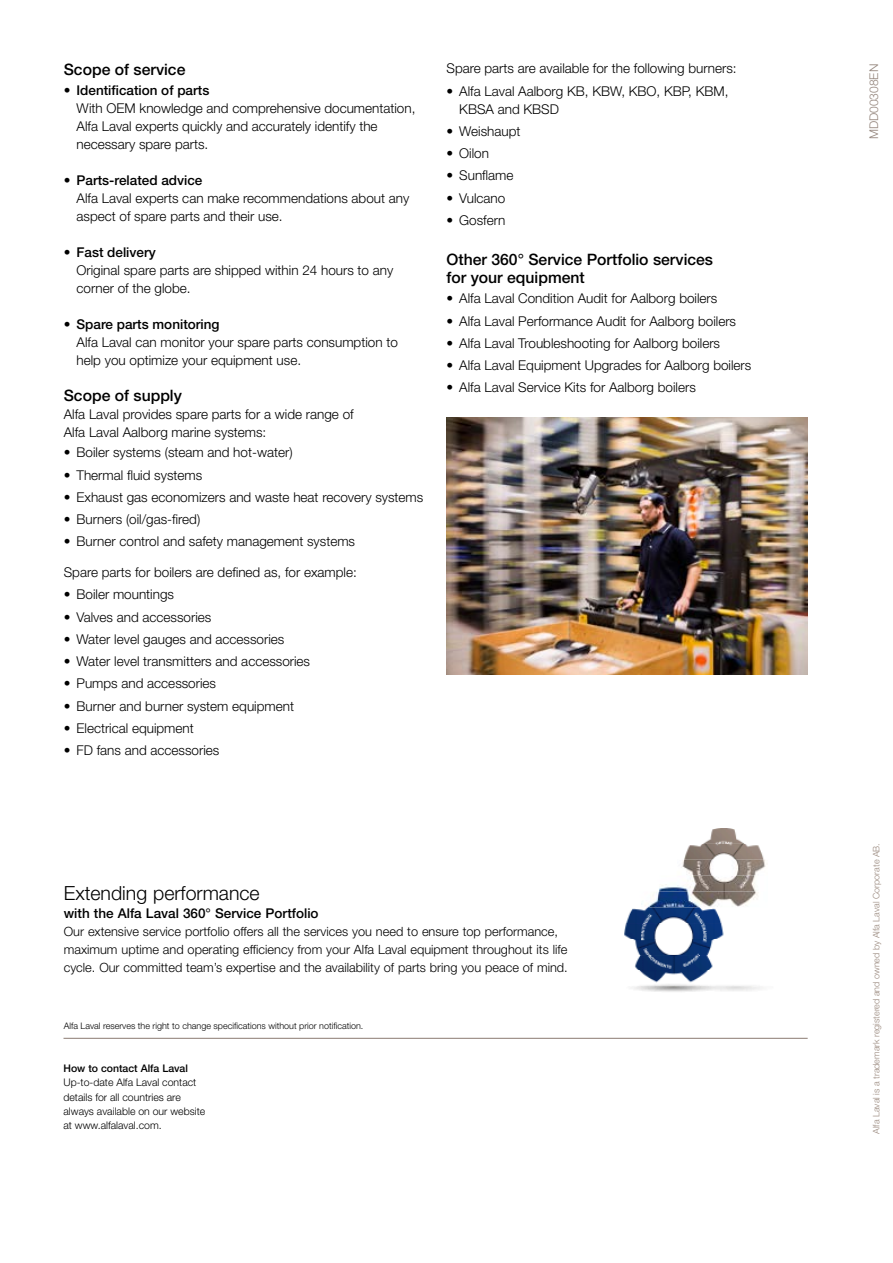
<style>
.page{position:relative;width:893px;height:1263px;background:#fff}
.page>*{position:absolute;margin:0;border:0;box-sizing:border-box;transform-origin:0 0}
.t1{font:300 19.5px "Helvetica Neue LT Std";color:#000}
.t2{font:500 15.75px/18px "Helvetica Neue LT Std";color:#000}
.t3{font:300 13.5px/18px "Helvetica Neue LT Std";color:#000}
.t4{font:500 13.5px "Helvetica Neue LT Std";color:#000}
.t5{font:300 12.75px/18px "Helvetica Neue LT Std";color:#000}
.t6{font:300 12px "Helvetica Neue LT Std";color:#92837a}
.t7{font:300 10.5px/14.2px "Helvetica Neue LT Std";color:#000}
.t8{font:500 10.5px "Helvetica Neue LT Std";color:#000}
.t9{font:300 9px "Helvetica Neue LT Std";color:#000}
.t10{font:300 9px "Helvetica Neue LT Std";color:#99887d}
</style>
<div class="page">
<hr style="left:64px;top:1038px;width:744px;height:1px;background:#92837a">
<img style="left:446px;top:418px;width:362px;height:256px">
<img style="left:703px;top:828px;width:42px;height:16px">
<img style="left:684px;top:844px;width:81px;height:16px">
<img style="left:682px;top:860px;width:84px;height:16px">
<img style="left:659px;top:876px;width:97px;height:15px">
<img style="left:624px;top:891px;width:136px;height:101px">
<p class="t2" style="left:64px;top:60px;width:123px">Scope of service</p>
<p class="t4" style="left:64px;top:82px;width:147px">• Identification of parts</p>
<p class="t3" style="left:77px;top:99px;width:340px">With OEM knowledge and comprehensive documentation,<br>Alfa Laval experts quickly and accurately identify the necessary spare parts.</p>
<p class="t4" style="left:64px;top:172px;width:140px">• Parts-related advice</p>
<p class="t3" style="left:77px;top:189px;width:334px">Alfa Laval experts can make recommendations about any aspect of spare parts and their use.</p>
<p class="t4" style="left:64px;top:244px;width:94px">• Fast delivery</p>
<p class="t3" style="left:77px;top:261px;width:318px">Original spare parts are shipped within 24 hours to any corner of the globe.</p>
<p class="t4" style="left:64px;top:316px;width:157px">• Spare parts monitoring</p>
<p class="t3" style="left:77px;top:333px;width:323px">Alfa Laval can monitor your spare parts consumption to help you optimize your equipment use.</p>
<p class="t2" style="left:64px;top:386px;width:120px">Scope of supply</p>
<p class="t3" style="left:64px;top:405px;width:291px">Alfa Laval provides spare parts for a wide range of<br>Alfa Laval Aalborg marine systems:</p>
<p class="t3" style="left:64px;top:443px;width:230px">• Boiler systems (steam and hot-water)</p>
<p class="t3" style="left:64px;top:465px;width:140px">• Thermal fluid systems</p>
<p class="t3" style="left:64px;top:488px;width:361px">• Exhaust gas economizers and waste heat recovery systems</p>
<p class="t3" style="left:64px;top:510px;width:138px">• Burners (oil/gas-fired)</p>
<p class="t3" style="left:64px;top:532px;width:293px">• Burner control and safety management systems</p>
<p class="t3" style="left:64px;top:563px;width:295px">Spare parts for boilers are defined as, for example:</p>
<p class="t3" style="left:64px;top:585px;width:112px">• Boiler mountings</p>
<p class="t3" style="left:64px;top:607px;width:149px">• Valves and accessories</p>
<p class="t3" style="left:64px;top:630px;width:222px">• Water level gauges and accessories</p>
<p class="t3" style="left:64px;top:652px;width:248px">• Water level transmitters and accessories</p>
<p class="t3" style="left:64px;top:674px;width:154px">• Pumps and accessories</p>
<p class="t3" style="left:64px;top:696px;width:232px">• Burner and burner system equipment</p>
<p class="t3" style="left:64px;top:719px;width:132px">• Electrical equipment</p>
<p class="t3" style="left:64px;top:741px;width:157px">• FD fans and accessories</p>
<p class="t3" style="left:446px;top:59px;width:292px">Spare parts are available for the following burners:</p>
<p class="t3" style="left:459px;top:82px;width:271px;text-indent:-13px">• Alfa Laval Aalborg KB, KBW, KBO, KBP, KBM,<br>KBSA and KBSD</p>
<p class="t3" style="left:446px;top:122px;width:76px">• Weishaupt</p>
<p class="t3" style="left:446px;top:144px;width:44px">• Oilon</p>
<p class="t3" style="left:446px;top:166px;width:69px">• Sunflame</p>
<p class="t3" style="left:446px;top:189px;width:60px">• Vulcano</p>
<p class="t3" style="left:446px;top:211px;width:61px">• Gosfern</p>
<p class="t2" style="left:446px;top:250px;width:268px">Other 360° Service Portfolio services for your equipment</p>
<p class="t3" style="left:446px;top:289px;width:272px">• Alfa Laval Condition Audit for Aalborg boilers</p>
<p class="t3" style="left:446px;top:311px;width:291px">• Alfa Laval Performance Audit for Aalborg boilers</p>
<p class="t3" style="left:446px;top:334px;width:275px">• Alfa Laval Troubleshooting for Aalborg boilers</p>
<p class="t3" style="left:446px;top:356px;width:306px">• Alfa Laval Equipment Upgrades for Aalborg boilers</p>
<p class="t3" style="left:446px;top:378px;width:251px">• Alfa Laval Service Kits for Aalborg boilers</p>
<h1 class="t1" style="left:64px;top:881px;width:197px">Extending performance</h1>
<p class="t4" style="left:64px;top:905px;width:256px">with the Alfa Laval 360° Service Portfolio</p>
<p class="t5" style="left:64px;top:922px;width:506px">Our extensive service portfolio offers all the services you need to ensure top performance, maximum uptime and operating efficiency from your Alfa Laval equipment throughout its life cycle. Our committed team’s expertise and the availability of parts bring you peace of mind.</p>
<p class="t9" style="left:64px;top:1020px;width:301px">Alfa Laval reserves the right to change specifications without prior notification.</p>
<p class="t8" style="left:64px;top:1062px;width:126px">How to contact Alfa Laval</p>
<p class="t7" style="left:64px;top:1075px;width:143px">Up-to-date Alfa Laval contact details for all countries are always available on our website at www.alfalaval.com.</p>
<p class="t6" style="left:866px;top:139px;width:77px;rotate:-90deg">MDD00308EN</p>
<p class="t10" style="left:871px;top:1134px;width:292px;rotate:-90deg">Alfa Laval is a trademark registered and owned by Alfa Laval Corporate AB.</p>
</div>
